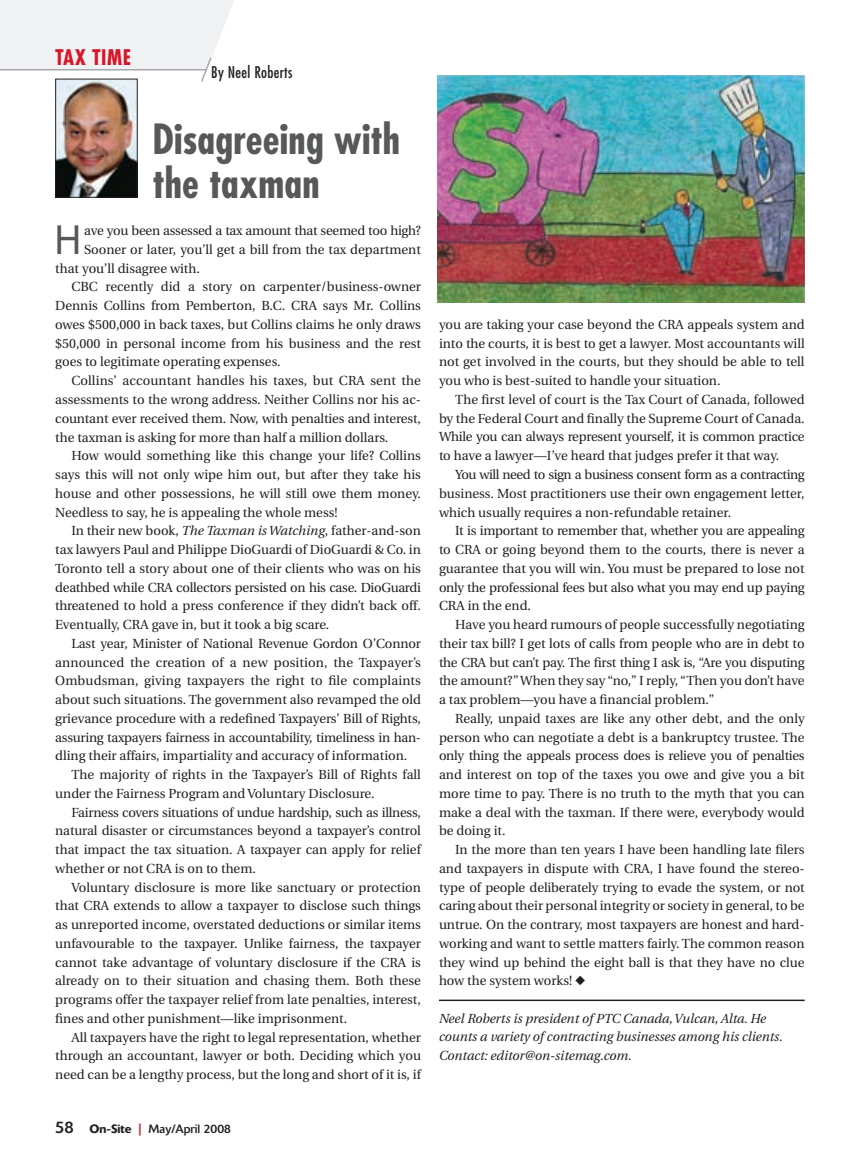
<style>
.page{position:relative;width:860px;height:1170px;background:#fff}
.page>*{position:absolute;margin:0;border:0;box-sizing:border-box;transform-origin:0 0}
.t1{font:700 condensed 40.5px/43.5px "Futura";color:#57585a}
.t2{font:37.95px "Futura";color:#57585a}
.t3{font:700 condensed 21px "Futura";letter-spacing:.02em;color:#d71729}
.t4{font:condensed 15.75px "Futura";letter-spacing:.02em;color:#231f20}
.t5{font:13.2px/18.8px "Utopia";color:#231f20;text-align:justify}
.t6{font:13.2px "Utopia";letter-spacing:-.02em;color:#231f20}
.t7{font:italic 13.2px/18.8px "Utopia";color:#231f20}
.t8{font:12px "Delta";color:#231f20}
.s1{font-style:italic}
.s2{font-size:16.5px}
.s3{font-weight:500}
.s4{font-family:"Futura";font-weight:800;color:#d71729}
</style>
<div class="page">
<hr style="left:439px;top:1000px;width:365px;height:1px;background:#231f20">
<img style="left:437px;top:75px;width:367px;height:228px">
<img style="left:57px;top:83px;width:79px;height:113px">
<div style="left:55px;top:79px;width:83px;height:119px;border:1px solid #231f20"></div>
<svg style="left:0;top:0;width:234px;height:83px"></svg>
<h3 class="t3" style="left:55px;top:45px;width:77px">TAX TIME</h3>
<p class="t4" style="left:211px;top:63px;width:83px">By Neel Roberts</p>
<h1 class="t1" style="left:152px;top:118px;width:249px">Disagreeing with the taxman</h1>
<h2 class="t2" style="left:55px;top:216px;width:27px">H</h2>
<p class="t6" style="left:84px;top:223px;width:338px">ave you been assessed a tax amount that seemed too high?</p>
<p class="t5" style="left:84px;top:240px;width:338px">Sooner or later, you’ll get a bill from the tax department</p>
<p class="t5" style="left:55px;top:259px;width:146px">that you’ll disagree with.</p>
<p class="t5" style="left:71px;top:278px;width:351px">CBC recently did a story on carpenter/business-owner</p>
<p class="t5" style="left:55px;top:297px;width:367px">Dennis Collins from Pemberton, B.C. CRA says Mr. Collins</p>
<p class="t5" style="left:55px;top:315px;width:367px">owes $500,000 in back taxes, but Collins claims he only draws</p>
<p class="t5" style="left:55px;top:334px;width:367px">$50,000 in personal income from his business and the rest</p>
<p class="t5" style="left:55px;top:353px;width:227px">goes to legitimate operating expenses.</p>
<p class="t5" style="left:71px;top:372px;width:351px">Collins’ accountant handles his taxes, but CRA sent the</p>
<p class="t5" style="left:55px;top:390px;width:367px">assessments to the wrong address. Neither Collins nor his ac-</p>
<p class="t5" style="left:55px;top:409px;width:367px">countant ever received them. Now, with penalties and interest,</p>
<p class="t5" style="left:55px;top:428px;width:334px">the taxman is asking for more than half a million dollars.</p>
<p class="t5" style="left:71px;top:447px;width:351px">How would something like this change your life? Collins</p>
<p class="t5" style="left:55px;top:465px;width:367px">says this will not only wipe him out, but after they take his</p>
<p class="t5" style="left:55px;top:484px;width:367px">house and other possessions, he will still owe them money.</p>
<p class="t5" style="left:55px;top:503px;width:284px">Needless to say, he is appealing the whole mess!</p>
<p class="t5" style="left:71px;top:522px;width:351px">In their new book, <span class="s1">The Taxman is Watching</span>, father-and-son</p>
<p class="t5" style="left:55px;top:540px;width:367px">tax lawyers Paul and Philippe DioGuardi of DioGuardi &amp; Co. in</p>
<p class="t5" style="left:55px;top:559px;width:367px">Toronto tell a story about one of their clients who was on his</p>
<p class="t6" style="left:55px;top:580px;width:367px">deathbed while CRA collectors persisted on his case. DioGuardi</p>
<p class="t5" style="left:55px;top:597px;width:367px">threatened to hold a press conference if they didn’t back off.</p>
<p class="t5" style="left:55px;top:615px;width:275px">Eventually, CRA gave in, but it took a big scare.</p>
<p class="t5" style="left:71px;top:634px;width:351px">Last year, Minister of National Revenue Gordon O’Connor</p>
<p class="t5" style="left:55px;top:653px;width:367px">announced the creation of a new position, the Taxpayer’s</p>
<p class="t5" style="left:55px;top:672px;width:367px">Ombudsman, giving taxpayers the right to file complaints</p>
<p class="t5" style="left:55px;top:690px;width:367px">about such situations. The government also revamped the old</p>
<p class="t5" style="left:55px;top:709px;width:367px">grievance procedure with a redefined Taxpayers’ Bill of Rights,</p>
<p class="t6" style="left:55px;top:730px;width:367px">assuring taxpayers fairness in accountability, timeliness in han-</p>
<p class="t5" style="left:55px;top:747px;width:353px">dling their affairs, impartiality and accuracy of information.</p>
<p class="t5" style="left:71px;top:766px;width:351px">The majority of rights in the Taxpayer’s Bill of Rights fall</p>
<p class="t5" style="left:55px;top:784px;width:321px">under the Fairness Program and Voluntary Disclosure.</p>
<p class="t6" style="left:71px;top:805px;width:351px">Fairness covers situations of undue hardship, such as illness,</p>
<p class="t5" style="left:55px;top:822px;width:367px">natural disaster or circumstances beyond a taxpayer’s control</p>
<p class="t5" style="left:55px;top:841px;width:367px">that impact the tax situation. A taxpayer can apply for relief</p>
<p class="t5" style="left:55px;top:859px;width:202px">whether or not CRA is on to them.</p>
<p class="t5" style="left:71px;top:878px;width:351px">Voluntary disclosure is more like sanctuary or protection</p>
<p class="t5" style="left:55px;top:897px;width:367px">that CRA extends to allow a taxpayer to disclose such things</p>
<p class="t5" style="left:55px;top:916px;width:367px">as unreported income, overstated deductions or similar items</p>
<p class="t5" style="left:55px;top:934px;width:367px">unfavourable to the taxpayer. Unlike fairness, the taxpayer</p>
<p class="t5" style="left:55px;top:953px;width:367px">cannot take advantage of voluntary disclosure if the CRA is</p>
<p class="t5" style="left:55px;top:972px;width:367px">already on to their situation and chasing them. Both these</p>
<p class="t5" style="left:55px;top:991px;width:367px">programs offer the taxpayer relief from late penalties, interest,</p>
<p class="t5" style="left:55px;top:1009px;width:293px">fines and other punishment—like imprisonment.</p>
<p class="t5" style="left:71px;top:1028px;width:351px">All taxpayers have the right to legal representation, whether</p>
<p class="t5" style="left:55px;top:1047px;width:367px">through an accountant, lawyer or both. Deciding which you</p>
<p class="t5" style="left:55px;top:1066px;width:367px">need can be a lengthy process, but the long and short of it is, if</p>
<p class="t8" style="left:55px;top:1122px;width:177px"><span class="s2">58</span> <span class="s3">On-Site</span> <span class="s4">|</span> May/April 2008</p>
<p class="t5" style="left:439px;top:315px;width:367px">you are taking your case beyond the CRA appeals system and into the courts, it is best to get a lawyer. Most accountants will not get involved in the courts, but they should be able to tell you who is best-suited to handle your situation.</p>
<p class="t5" style="left:439px;top:390px;width:367px;text-indent:16px">The first level of court is the Tax Court of Canada, followed by the Federal Court and finally the Supreme Court of Canada.<br>While you can always represent yourself, it is common practice to have a lawyer—I’ve heard that judges prefer it that way.</p>
<p class="t5" style="left:439px;top:465px;width:367px;text-indent:16px">You will need to sign a business consent form as a contracting business. Most practitioners use their own engagement letter, which usually requires a non-refundable retainer.</p>
<p class="t5" style="left:439px;top:522px;width:367px;text-indent:16px">It is important to remember that, whether you are appealing to CRA or going beyond them to the courts, there is never a guarantee that you will win. You must be prepared to lose not only the professional fees but also what you may end up paying CRA in the end.</p>
<p class="t5" style="left:439px;top:615px;width:367px;text-indent:16px">Have you heard rumours of people successfully negotiating their tax bill? I get lots of calls from people who are in debt to the CRA but can’t pay. The first thing I ask is, “Are you disputing the amount?” When they say “no,” I reply, “Then you don’t have a tax problem—you have a financial problem.”</p>
<p class="t5" style="left:439px;top:709px;width:367px;text-indent:16px">Really, unpaid taxes are like any other debt, and the only person who can negotiate a debt is a bankruptcy trustee. The only thing the appeals process does is relieve you of penalties and interest on top of the taxes you owe and give you a bit more time to pay. There is no truth to the myth that you can make a deal with the taxman. If there were, everybody would be doing it.</p>
<p class="t5" style="left:439px;top:841px;width:367px;text-indent:16px">In the more than ten years I have been handling late filers and taxpayers in dispute with CRA, I have found the stereo&shy;type of people deliberately trying to evade the system, or not caring about their personal integrity or society in general, to be untrue. On the contrary, most taxpayers are honest and hard&shy;working and want to settle matters fairly. The common reason they wind up behind the eight ball is that they have no clue how the system works! ◆</p>
<p class="t7" style="left:439px;top:1009px;width:345px">Neel Roberts is president of PTC Canada, Vulcan, Alta. He counts a variety of contracting businesses among his clients.<br>Contact: editor@on-sitemag.com.</p>
</div>
